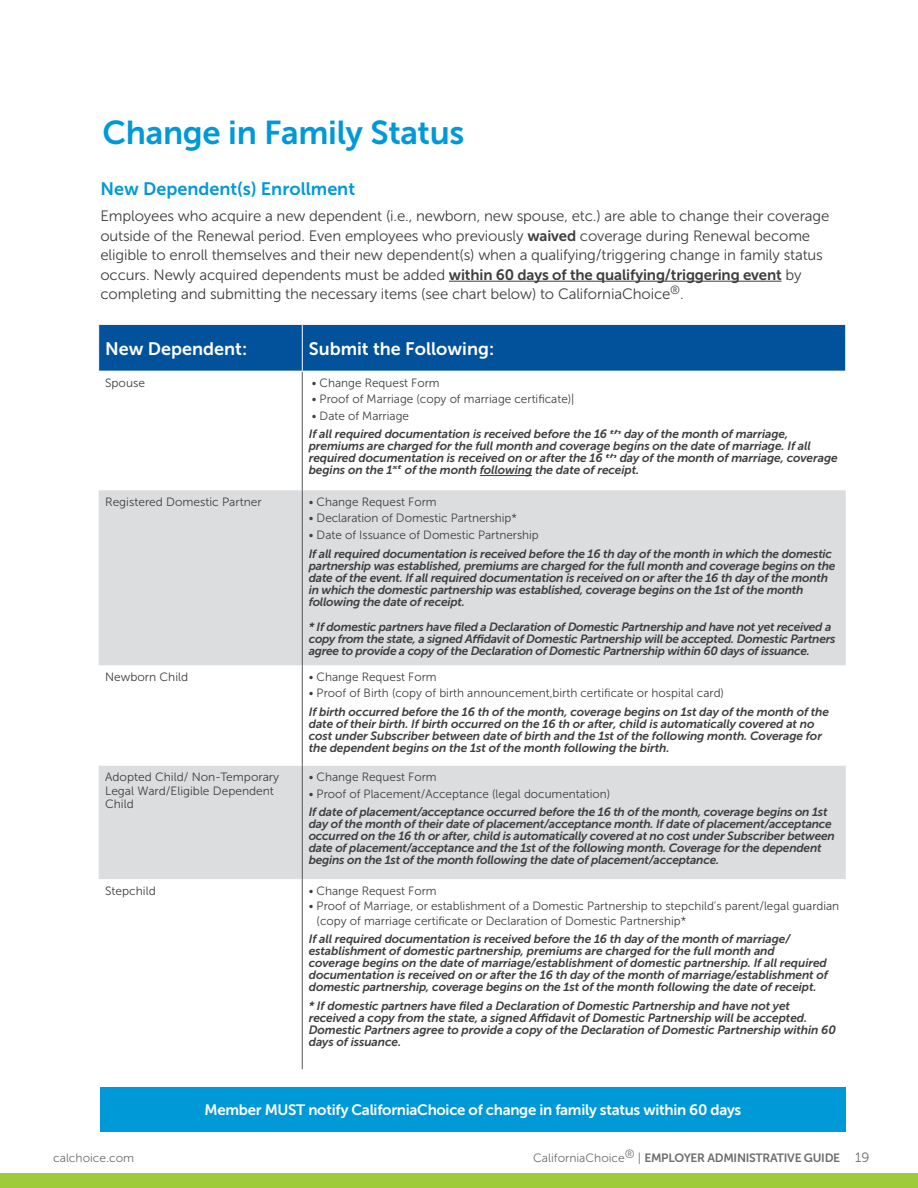
<style>
.page{position:relative;width:918px;height:1188px;background:#fff}
.page>*{position:absolute;margin:0;border:0;box-sizing:border-box;transform-origin:0 0}
.t1{font:33px "Museo Sans 700";letter-spacing:-.01em;color:#0099d8}
.Table_Header{font:18px "Museo Sans 700";color:#fff}
.SUBHEADERS_CCBlue_70{font:18px "Museo Sans 700";color:#0099d8}
.Body_10_pt{font:15px/19.5px "Museo Sans 300";letter-spacing:-.01em;color:#3e3e3f}
.BODY_10pt_Grey{font:15px "Museo Sans 700";letter-spacing:-.02em;color:#fff}
.Body_10_pt-2{font:italic 12px/12px "Museo Sans 700";letter-spacing:-.02em;color:#3e3e3f}
.SUBHEADERS_CCBlue_70-2{font:italic 12px/12px "Museo Sans 700";letter-spacing:-.01em;color:#3e3e3f}
.SUBHEADERS_CCBlue_70-3{font:12px/15px "Museo Sans 300";color:#3e3e3f}
.Table_Copy{font:12px/13.5px "Museo Sans 300";color:#3e3e3f}
.t2{font:12px "Museo Sans 700";letter-spacing:-.025em;color:#6c6d70}
.t3{font:12px "Museo Sans 300";color:#6c6d70}
.s1{font-family:"Museo Sans 700"}
.s2{font-family:"Museo Sans 300"}
.s3{font-family:"Museo Sans 300";font-size:13.5px}
</style>
<div class="page">
<div style="left:0;top:1173px;width:918px;height:15px;background:#9ecb3a"></div>
<hr style="left:449px;top:281px;width:333px;height:1px;background:#3e3e3f">
<div style="left:99px;top:325px;width:746px;height:46px;background:#01529b"></div>
<svg style="left:99px;top:490px;width:747px;height:389px;fill:#dcdddf"></svg>
<hr style="left:302px;top:372px;width:1px;height:118px;background:#57585a">
<hr style="left:302px;top:490px;width:1px;height:175px;background:#57585a">
<hr style="left:302px;top:665px;width:1px;height:101px;background:#57585a">
<hr style="left:302px;top:766px;width:1px;height:113px;background:#57585a">
<hr style="left:302px;top:879px;width:1px;height:190px;background:#57585a">
<hr style="left:302px;top:325px;width:1px;height:46px;background:#fff">
<hr style="left:480px;top:475px;width:52px;height:1px;background:#3e3e3f">
<div style="left:100px;top:1088px;width:746px;height:44px;background:#0099d8"></div>
<p class="t1" style="left:103px;top:114px;width:363px">Change in Family Status</p>
<p class="SUBHEADERS_CCBlue_70" style="left:100px;top:179px;width:256px">New Dependent(s) Enrollment</p>
<p class="Body_10_pt" style="left:100px;top:206px;width:731px">Employees who acquire a new dependent (i.e., newborn, new spouse, etc.) are able to change their coverage outside of the Renewal period. Even employees who previously <span class="s1">waived</span> coverage during Renewal become eligible to enroll themselves and their new dependent(s) when a qualifying/triggering change in family status occurs. Newly acquired dependents must be added <span class="s1">within 60 days of the qualifying/triggering event</span> by completing and submitting the necessary items (see chart below) to CaliforniaChoice<sup>®</sup>.</p>
<p class="Table_Header" style="left:105px;top:338px;width:144px">New Dependent:</p>
<p class="Table_Header" style="left:309px;top:338px;width:187px">Submit the Following:</p>
<p class="Table_Copy" style="left:105px;top:376px;width:41px">Spouse</p>
<p class="SUBHEADERS_CCBlue_70-3" style="left:312px;top:375px;width:129px">• Change Request Form</p>
<p class="SUBHEADERS_CCBlue_70-3" style="left:312px;top:392px;width:264px">• Proof of Marriage (copy of marriage certificate)|</p>
<p class="SUBHEADERS_CCBlue_70-3" style="left:312px;top:408px;width:99px">• Date of Marriage</p>
<p class="Body_10_pt-2" style="left:309px;top:428px;width:530px">If all required documentation is received before the 16 <sup>th</sup> day of the month of marriage, premiums are charged for the full month and coverage begins on the date of marriage. If all required documentation is received on or after the 16 <sup>th</sup> day of the month of marriage, coverage begins on the 1<sup>st</sup> of the month following the date of receipt.</p>
<p class="Table_Copy" style="left:105px;top:495px;width:158px">Registered Domestic Partner</p>
<p class="SUBHEADERS_CCBlue_70-3" style="left:309px;top:494px;width:129px">• Change Request Form</p>
<p class="SUBHEADERS_CCBlue_70-3" style="left:309px;top:511px;width:210px">• Declaration of Domestic Partnership*</p>
<p class="SUBHEADERS_CCBlue_70-3" style="left:309px;top:527px;width:232px">• Date of Issuance of Domestic Partnership</p>
<p class="Body_10_pt-2" style="left:309px;top:547px;width:528px">If all required documentation is received before the 16 th day of the month in which the domestic partnership was established, premiums are charged for the full month and coverage begins on the date of the event. If all required documentation is received on or after the 16 th day of the month in which the domestic partnership was established, coverage begins on the 1st of the month following the date of receipt.</p>
<p class="Body_10_pt-2" style="left:309px;top:621px;width:528px">* If domestic partners have filed a Declaration of Domestic Partnership and have not yet received a copy from the state, a signed Affidavit of Domestic Partnership will be accepted. Domestic Partners agree to provide a copy of the Declaration of Domestic Partnership within 60 days of issuance.</p>
<p class="Table_Copy" style="left:105px;top:670px;width:85px">Newborn Child</p>
<p class="SUBHEADERS_CCBlue_70-3" style="left:309px;top:669px;width:129px">• Change Request Form</p>
<p class="SUBHEADERS_CCBlue_70-3" style="left:309px;top:686px;width:417px">• Proof of Birth (copy of birth announcement,birth certificate or hospital card)</p>
<p class="Body_10_pt-2" style="left:309px;top:706px;width:522px">If birth occurred before the 16 th of the month, coverage begins on 1st day of the month of the date of their birth. If birth occurred on the 16 th or after, child is automatically covered at no cost under Subscriber between date of birth and the 1st of the following month. Coverage for the dependent begins on the 1st of the month following the birth.</p>
<p class="Table_Copy" style="left:105px;top:770px;width:176px">Adopted Child/ Non-Temporary<br>Legal Ward/Eligible Dependent<br>Child</p>
<p class="SUBHEADERS_CCBlue_70-3" style="left:309px;top:770px;width:129px">• Change Request Form</p>
<p class="SUBHEADERS_CCBlue_70-3" style="left:309px;top:786px;width:303px">• Proof of Placement/Acceptance (legal documentation)</p>
<p class="SUBHEADERS_CCBlue_70-2" style="left:309px;top:806px;width:528px">If date of placement/acceptance occurred before the 16 th of the month, coverage begins on 1st day of the month of their date of placement/acceptance month. If date of placement/acceptance occurred on the 16 th or after, child is automatically covered at no cost under Subscriber between date of placement/acceptance and the 1st of the following month. Coverage for the dependent begins on the 1st of the month following the date of placement/acceptance.</p>
<p class="Table_Copy" style="left:105px;top:884px;width:52px">Stepchild</p>
<p class="SUBHEADERS_CCBlue_70-3" style="left:309px;top:883px;width:129px">• Change Request Form</p>
<p class="SUBHEADERS_CCBlue_70-3" style="left:317px;top:898px;width:524px;text-indent:-8px">• Proof of Marriage, or establishment of a Domestic Partnership to stepchild’s parent/legal guardian (copy of marriage certificate or Declaration of Domestic Partnership*</p>
<p class="SUBHEADERS_CCBlue_70-2" style="left:309px;top:933px;width:521px">If all required documentation is received before the 16 th day of the month of marriage/ establishment of domestic partnership, premiums are charged for the full month and coverage begins on the date of marriage/establishment of domestic partnership. If all required documentation is received on or after the 16 th day of the month of marriage/establishment of domestic partnership, coverage begins on the 1st of the month following the date of receipt.</p>
<p class="SUBHEADERS_CCBlue_70-2" style="left:309px;top:1000px;width:529px">* If domestic partners have filed a Declaration of Domestic Partnership and have not yet received a copy from the state, a signed Affidavit of Domestic Partnership will be accepted.<br>Domestic Partners agree to provide a copy of the Declaration of Domestic Partnership within 60 days of issuance.</p>
<p class="BODY_10pt_Grey" style="left:205px;top:1102px;width:538px">Member MUST notify CaliforniaChoice of change in family status within 60 days</p>
<p class="t3" style="left:53px;top:1152px;width:82px">calchoice.com</p>
<p class="t2" style="left:533px;top:1151px;width:338px"><span class="s2">CaliforniaChoice</span><sup>®</sup> <span class="s2">|</span> EMPLOYER ADMINISTRATIVE GUIDE <span class="s3">19</span></p>
</div>
